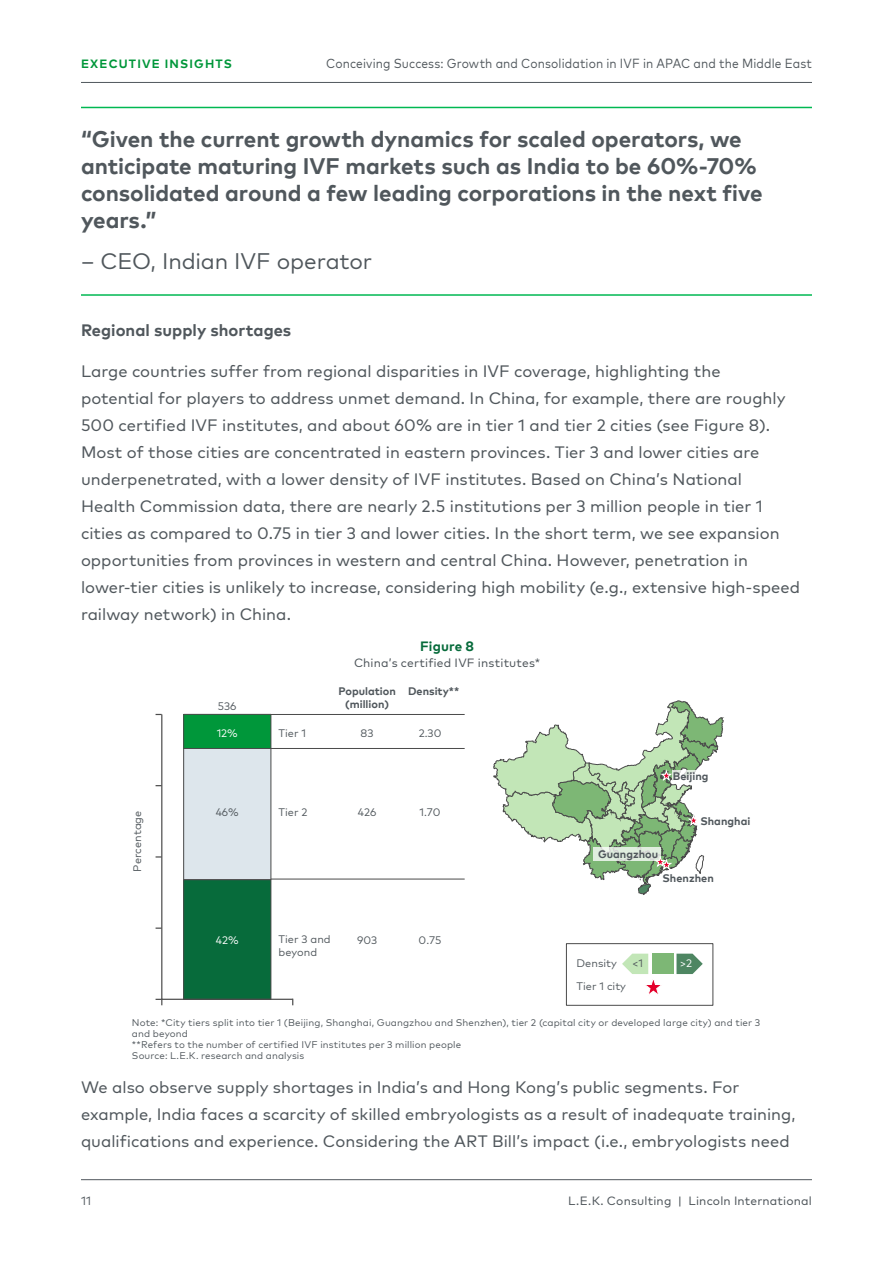
<style>
.page{position:relative;width:893px;height:1263px;background:#fff}
.page>*{position:absolute;margin:0;border:0;box-sizing:border-box;transform-origin:0 0}
.t1{font:700 22.5px/27px "Mark Pro";letter-spacing:-.005em;color:#50575c}
.t2{font:22.5px "Mark Pro";letter-spacing:-.005em;color:#50575c}
.t3{font:16.5px/27px "Mark Pro";color:#50575c}
.t4{font:700 16.5px "Mark Pro";color:#50575c}
.t5{font:700 13.5px "Mark Pro";letter-spacing:.01em;color:#076b3b}
.t6{font:13.2px "Mark Pro";letter-spacing:.01em;color:#50575c;scale:.91 1}
.t7{font:12px "Mark Pro";letter-spacing:.015em;color:#50575c}
.t8{font:700 12px "Mark Pro";letter-spacing:.095em;color:#00973a}
.t9{font:12px "Mark Pro";color:#50575c}
.t10{font:10.95px/13px "Mark Pro";color:#50575c}
.t11{font:700 10.95px/13px "Mark Pro";color:#50575c;text-align:center}
.t12{font:10.95px "Mark Pro";color:#fff}
.t13{font:9.75px/10.9px "Mark Pro";letter-spacing:.015em;color:#50575c}
</style>
<div class="page">
<hr style="left:81px;top:1179px;width:731px;height:1px;background:#50575c">
<hr style="left:81px;top:82px;width:731px;height:1px;background:#50575c">
<hr style="left:81px;top:107px;width:731px;height:1px;background:#00b852">
<hr style="left:81px;top:294px;width:731px;height:2px;background:#00b852">
<div style="left:184px;top:748px;width:87px;height:132px;background:#dde6ec"></div>
<div style="left:183px;top:748px;width:88px;height:132px;border:1px solid #4b4b4b"></div>
<div style="left:184px;top:714px;width:87px;height:34px;background:#00973a"></div>
<div style="left:183px;top:714px;width:88px;height:35px;border:1px solid #4b4b4b"></div>
<div style="left:184px;top:880px;width:87px;height:119px;background:#076b3b"></div>
<div style="left:183px;top:879px;width:88px;height:121px;border:1px solid #4b4b4b"></div>
<hr style="left:161px;top:714px;width:1px;height:285px;background:#4b4b4b">
<hr style="left:162px;top:999px;width:131px;height:1px;background:#4b4b4b">
<svg style="left:156px;top:927px;width:6px;height:2px"></svg>
<svg style="left:676px;top:954px;width:27px;height:20px"></svg>
<svg style="left:622px;top:954px;width:39px;height:41px"></svg>
<div style="left:652px;top:954px;width:22px;height:20px;background:#7db775"></div>
<div style="left:566px;top:943px;width:147px;height:62px;border:1px solid #4b4b4b"></div>
<hr style="left:271px;top:748px;width:194px;height:1px;background:#4b4b4b">
<hr style="left:271px;top:879px;width:194px;height:1px;background:#4b4b4b">
<hr style="left:271px;top:714px;width:194px;height:1px;background:#4b4b4b">
<svg style="left:493px;top:700px;width:231px;height:195px"></svg>
<p class="t8" style="left:81px;top:54px;width:152px">EXECUTIVE INSIGHTS</p>
<p class="t6" style="left:326px;top:53px;width:535px">Conceiving Success: Growth and Consolidation in IVF in APAC and the Middle East</p>
<h1 class="t1" style="left:81px;top:124px;width:683px">“Given the current growth dynamics for scaled operators, we anticipate maturing IVF markets such as India to be 60%-70% consolidated around a few leading corporations in the next five years.”</h1>
<h1 class="t2" style="left:81px;top:244px;width:293px">– CEO, Indian IVF operator</h1>
<p class="t4" style="left:81px;top:318px;width:212px">Regional supply shortages</p>
<p class="t3" style="left:81px;top:356px;width:721px">Large countries suffer from regional disparities in IVF coverage, highlighting the<br>potential for players to address unmet demand. In China, for example, there are roughly 500 certified IVF institutes, and about 60% are in tier 1 and tier 2 cities (see Figure 8).<br>Most of those cities are concentrated in eastern provinces. Tier 3 and lower cities are underpenetrated, with a lower density of IVF institutes. Based on China’s National Health Commission data, there are nearly 2.5 institutions per 3 million people in tier 1 cities as compared to 0.75 in tier 3 and lower cities. In the short term, we see expansion opportunities from provinces in western and central China. However, penetration in lower-tier cities is unlikely to increase, considering high mobility (e.g., extensive high-speed railway network) in China.</p>
<p class="t5" style="left:420px;top:636px;width:55px">Figure 8</p>
<p class="t7" style="left:354px;top:654px;width:188px">China’s certified IVF institutes*</p>
<p class="t10" style="left:130px;top:871px;width:62px;rotate:-90deg">Percentage</p>
<p class="t10" style="left:218px;top:698px;width:20px">536</p>
<p class="t12" style="left:217px;top:725px;width:23px">12%</p>
<p class="t10" style="left:216px;top:805px;width:25px">46%</p>
<p class="t11" style="left:338px;top:684px;width:59px">Population (million)</p>
<p class="t11" style="left:408px;top:684px;width:53px">Density**</p>
<p class="t10" style="left:279px;top:726px;width:29px">Tier 1</p>
<p class="t10" style="left:361px;top:726px;width:14px">83</p>
<p class="t10" style="left:419px;top:726px;width:24px">2.30</p>
<p class="t10" style="left:279px;top:805px;width:30px">Tier 2</p>
<p class="t10" style="left:358px;top:805px;width:20px">426</p>
<p class="t10" style="left:419px;top:805px;width:23px">1.70</p>
<p class="t11" style="left:598px;top:847px;width:62px">Guangzhou</p>
<p class="t11" style="left:673px;top:769px;width:37px">Beijing</p>
<p class="t11" style="left:700px;top:813px;width:51px">Shanghai</p>
<p class="t11" style="left:663px;top:871px;width:53px">Shenzhen</p>
<p class="t10" style="left:279px;top:932px;width:54px">Tier 3 and beyond</p>
<p class="t12" style="left:216px;top:932px;width:24px">42%</p>
<p class="t10" style="left:357px;top:933px;width:22px">903</p>
<p class="t10" style="left:419px;top:933px;width:24px">0.75</p>
<p class="t10" style="left:577px;top:951px;width:51px;line-height:22.6px">Density<br>Tier 1 city</p>
<p class="t10" style="left:632px;top:956px;width:13px">&lt;1</p>
<p class="t12" style="left:680px;top:955px;width:14px">&gt;2</p>
<p class="t13" style="left:132px;top:1016px;width:630px">Note: *City tiers split into tier 1 (Beijing, Shanghai, Guangzhou and Shenzhen), tier 2 (capital city or developed large city) and tier 3 and beyond<br>**Refers to the number of certified IVF institutes per 3 million people<br>Source: L.E.K. research and analysis</p>
<p class="t3" style="left:81px;top:1072px;width:716px">We also observe supply shortages in India’s and Hong Kong’s public segments. For example, India faces a scarcity of skilled embryologists as a result of inadequate training, qualifications and experience. Considering the ART Bill’s impact (i.e., embryologists need</p>
<p class="t9" style="left:81px;top:1192px;width:12px">11</p>
<p class="t7" style="left:568px;top:1192px;width:245px">L.E.K. Consulting | Lincoln International</p>
</div>
